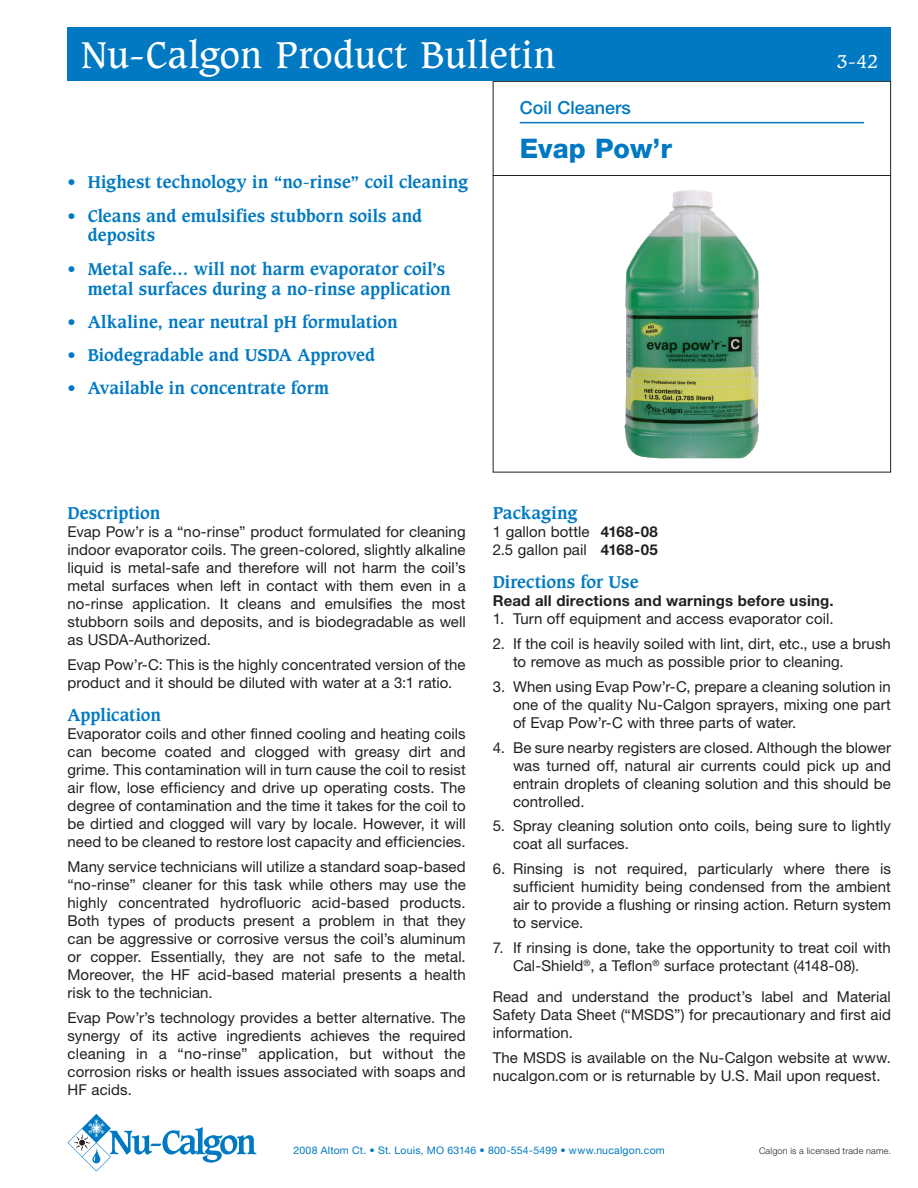
<style>
.page{position:relative;width:918px;height:1188px;background:#fff}
.page>*{position:absolute;margin:0;border:0;box-sizing:border-box;transform-origin:0 0}
._1__Header{font:36px "Caxton";letter-spacing:.015em;color:#fff}
._3__Product_Name{font:800 27px "Helvetica Neue LT Pro";color:#0079c2}
._2__Section_Name{font:500 18px "Helvetica Neue LT Pro";color:#0079c2}
._1__Header-2{font:18px "Caxton";color:#fff}
._4__Highlight_Bullet{font:700 16.5px/19.8px "Caxton";color:#0079c2}
._5__Subhead{font:700 16.5px "Caxton";color:#0079c2}
._6__Text_1{font:15px/18px "Helvetica Neue LT Pro";letter-spacing:.005em;color:#231f20;text-align:justify}
._6__Text_1-2{font:700 15px "Helvetica Neue LT Pro";letter-spacing:.015em;color:#231f20}
._6a__Text_1_no___bel{font:15px "Helvetica Neue LT Pro";letter-spacing:.005em;color:#231f20}
.t1{font:10.5px "Helvetica Neue LT Pro";letter-spacing:.02em;color:#0079c2}
.t2{font:300 9px "Helvetica Neue LT Pro";letter-spacing:.025em;color:#231f20}
.s1{font-weight:700}
</style>
<div class="page">
<div style="left:493px;top:81px;width:398px;height:391px;border:1px solid #231f20"></div>
<div style="left:68px;top:27px;width:823px;height:54px;background:#0079c2"></div>
<hr style="left:493px;top:175px;width:398px;height:1px;background:#231f20">
<hr style="left:520px;top:122px;width:344px;height:1px;background:#0079c2">
<img style="left:624px;top:190px;width:135px;height:269px">
<svg style="left:68px;top:1114px;width:188px;height:58px"></svg>
<p class="_1__Header" style="left:81px;top:33px;width:476px">Nu-Calgon Product Bulletin</p>
<p class="_4__Highlight_Bullet" style="left:68px;top:173px;width:402px">• Highest technology in “no-rinse” coil cleaning</p>
<p class="_4__Highlight_Bullet" style="left:88px;top:206px;width:336px;text-indent:-20px">• Cleans and emulsifies stubborn soils and deposits</p>
<p class="_4__Highlight_Bullet" style="left:88px;top:259px;width:365px;text-indent:-20px">• Metal safe… will not harm evaporator coil’s metal surfaces during a no-rinse application</p>
<p class="_4__Highlight_Bullet" style="left:68px;top:312px;width:332px">• Alkaline, near neutral pH formulation</p>
<p class="_4__Highlight_Bullet" style="left:68px;top:345px;width:309px">• Biodegradable and USDA Approved</p>
<p class="_4__Highlight_Bullet" style="left:68px;top:379px;width:263px">• Available in concentrate form</p>
<p class="_2__Section_Name" style="left:520px;top:97px;width:113px">Coil Cleaners</p>
<p class="_3__Product_Name" style="left:520px;top:132px;width:154px">Evap Pow’r</p>
<p class="_1__Header-2" style="left:837px;top:51px;width:43px">3-42</p>
<p class="_5__Subhead" style="left:68px;top:503px;width:94px">Description</p>
<p class="_6__Text_1" style="left:68px;top:522px;width:400px">Evap Pow’r is a “no-rinse” product formulated for cleaning indoor evaporator coils. The green-colored, slightly alkaline liquid is metal-safe and therefore will not harm the coil’s metal surfaces when left in contact with them even in a no-rinse application. It cleans and emulsifies the most stubborn soils and deposits, and is biodegradable as well as USDA-Authorized.</p>
<p class="_6__Text_1" style="left:68px;top:655px;width:400px">Evap Pow’r-C: This is the highly concentrated version of the product and it should be diluted with water at a 3:1 ratio.</p>
<p class="_5__Subhead" style="left:68px;top:705px;width:95px">Application</p>
<p class="_6__Text_1" style="left:68px;top:724px;width:400px">Evaporator coils and other finned cooling and heating coils can become coated and clogged with greasy dirt and grime. This contamination will in turn cause the coil to resist air flow, lose efficiency and drive up operating costs. The degree of contamination and the time it takes for the coil to be dirtied and clogged will vary by locale. However, it will need to be cleaned to restore lost capacity and efficiencies.</p>
<p class="_6__Text_1" style="left:68px;top:857px;width:400px">Many service technicians will utilize a standard soap-based “no-rinse” cleaner for this task while others may use the highly concentrated hydrofluoric acid-based products.<br>Both types of products present a problem in that they can be aggressive or corrosive versus the coil’s aluminum or copper. Essentially, they are not safe to the metal.<br>Moreover, the HF acid-based material presents a health risk to the technician.</p>
<p class="_6__Text_1" style="left:68px;top:1008px;width:400px">Evap Pow’r’s technology provides a better alternative. The synergy of its active ingredients achieves the required cleaning in a “no-rinse” application, but without the corrosion risks or health issues associated with soaps and HF acids.</p>
<p class="_5__Subhead" style="left:493px;top:503px;width:86px">Packaging</p>
<p class="_6a__Text_1_no___bel" style="left:493px;top:522px;width:167px">1 gallon bottle <span class="s1">4168-08</span></p>
<p class="_6__Text_1" style="left:493px;top:540px;width:167px">2.5 gallon pail <span class="s1">4168-05</span></p>
<p class="_5__Subhead" style="left:493px;top:572px;width:147px">Directions for Use</p>
<p class="_6__Text_1-2" style="left:493px;top:592px;width:343px">Read all directions and warnings before using.</p>
<p class="_6__Text_1" style="left:493px;top:610px;width:342px">1. Turn off equipment and access evaporator coil.</p>
<p class="_6__Text_1" style="left:513px;top:634px;width:379px;text-indent:-20px">2. If the coil is heavily soiled with lint, dirt, etc., use a brush to remove as much as possible prior to cleaning.</p>
<p class="_6__Text_1" style="left:513px;top:677px;width:379px;text-indent:-20px">3. When using Evap Pow’r-C, prepare a cleaning solution in one of the quality Nu-Calgon sprayers, mixing one part of Evap Pow’r-C with three parts of water.</p>
<p class="_6__Text_1" style="left:513px;top:738px;width:380px;text-indent:-20px">4. Be sure nearby registers are closed. Although the blower was turned off, natural air currents could pick up and entrain droplets of cleaning solution and this should be controlled.</p>
<p class="_6__Text_1" style="left:513px;top:817px;width:379px;text-indent:-20px">5. Spray cleaning solution onto coils, being sure to lightly coat all surfaces.</p>
<p class="_6__Text_1" style="left:513px;top:859px;width:380px;text-indent:-20px">6. Rinsing is not required, particularly where there is sufficient humidity being condensed from the ambient air to provide a flushing or rinsing action. Return system to service.</p>
<p class="_6__Text_1" style="left:513px;top:938px;width:379px;text-indent:-20px">7. If rinsing is done, take the opportunity to treat coil with<br>Cal-Shield<sup>®</sup>, a Teflon<sup>®</sup> surface protectant (4148-08).</p>
<p class="_6__Text_1" style="left:493px;top:988px;width:400px">Read and understand the product’s label and Material Safety Data Sheet (“MSDS”) for precautionary and first aid information.</p>
<p class="_6__Text_1" style="left:493px;top:1048px;width:400px">The MSDS is available on the Nu-Calgon website at www. nucalgon.com or is returnable by U.S. Mail upon request.</p>
<p class="t1" style="left:294px;top:1144px;width:373px">2008 Altom Ct. • St. Louis, MO 63146 • 800-554-5499 • www.nucalgon.com</p>
<p class="t2" style="left:759px;top:1145px;width:133px">Calgon is a licensed trade name.</p>
</div>
